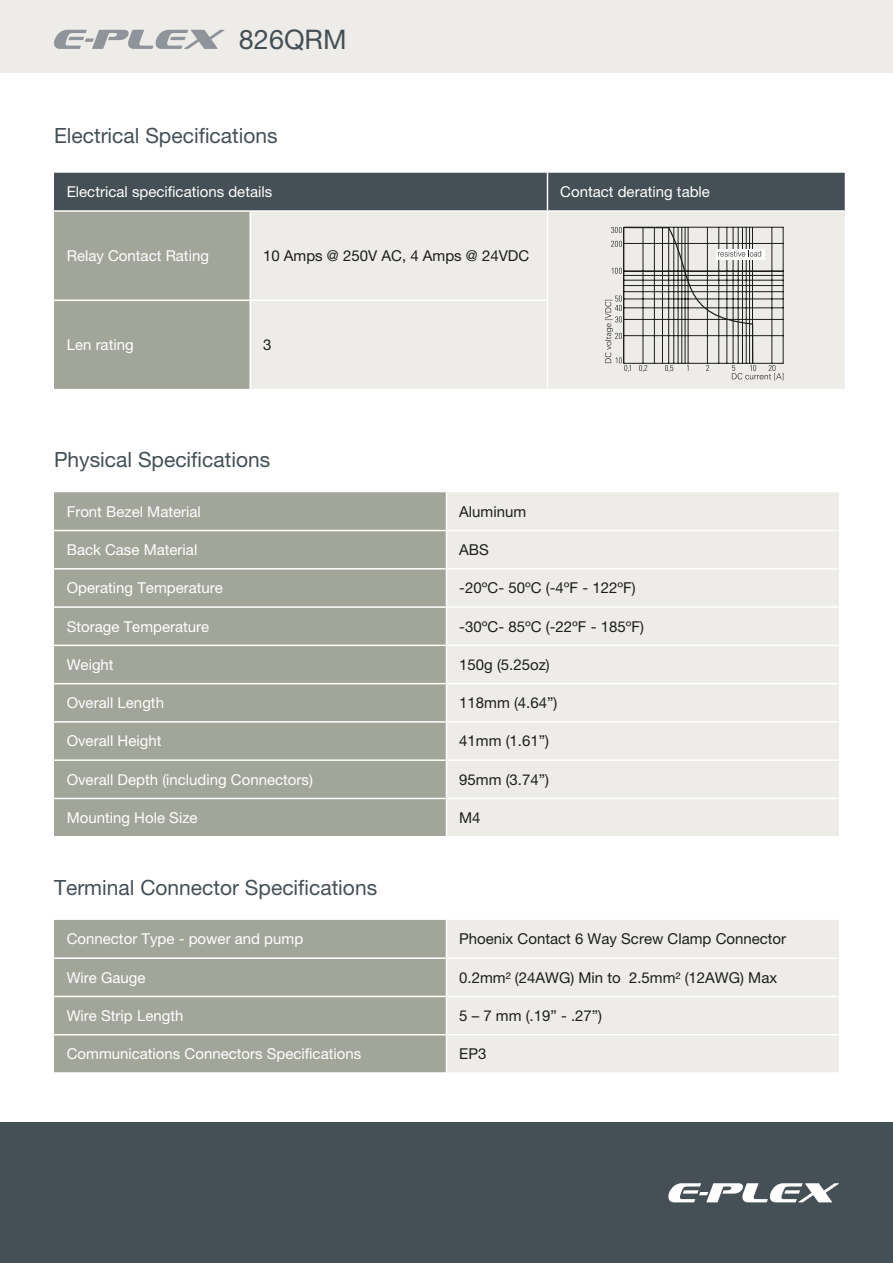
<style>
.page{position:relative;width:893px;height:1263px;background:#fff}
.page>*{position:absolute;margin:0;border:0;box-sizing:border-box;transform-origin:0 0}
.t1{font:27px "Helvetica Neue LT Pro";color:#445055}
.t2{font:21px "Helvetica Neue LT Pro";color:#445055}
.t3{font:15px "Helvetica Neue LT Pro";color:#fff}
.t4{font:15px "Helvetica Neue LT Pro";color:#1d1d1b}
</style>
<div class="page">
<div style="left:54px;top:492px;width:392px;height:344px;background:#a2a599"></div>
<div style="left:447px;top:492px;width:392px;height:344px;background:#edece8"></div>
<hr style="left:54px;top:530px;width:392px;height:1px;background:#fff">
<hr style="left:446px;top:530px;width:393px;height:1px;background:#fff">
<hr style="left:54px;top:568px;width:392px;height:2px;background:#fff">
<hr style="left:446px;top:568px;width:393px;height:2px;background:#fff">
<hr style="left:54px;top:606px;width:392px;height:2px;background:#fff">
<hr style="left:446px;top:606px;width:393px;height:2px;background:#fff">
<hr style="left:54px;top:645px;width:392px;height:1px;background:#fff">
<hr style="left:446px;top:645px;width:393px;height:1px;background:#fff">
<hr style="left:54px;top:683px;width:392px;height:1px;background:#fff">
<hr style="left:446px;top:683px;width:393px;height:1px;background:#fff">
<hr style="left:54px;top:721px;width:392px;height:2px;background:#fff">
<hr style="left:446px;top:721px;width:393px;height:2px;background:#fff">
<hr style="left:54px;top:759px;width:392px;height:2px;background:#fff">
<hr style="left:446px;top:759px;width:393px;height:2px;background:#fff">
<hr style="left:54px;top:798px;width:392px;height:1px;background:#fff">
<hr style="left:446px;top:798px;width:393px;height:1px;background:#fff">
<div style="left:54px;top:920px;width:392px;height:152px;background:#a2a599"></div>
<div style="left:447px;top:920px;width:392px;height:152px;background:#edece8"></div>
<hr style="left:54px;top:957px;width:392px;height:2px;background:#fff">
<hr style="left:446px;top:957px;width:393px;height:2px;background:#fff">
<hr style="left:54px;top:996px;width:392px;height:1px;background:#fff">
<hr style="left:446px;top:996px;width:393px;height:1px;background:#fff">
<hr style="left:54px;top:1034px;width:392px;height:1px;background:#fff">
<hr style="left:446px;top:1034px;width:393px;height:1px;background:#fff">
<svg style="left:54px;top:173px;width:791px;height:216px;background:#babcb8"></svg>
<div style="left:0;top:0;width:893px;height:72px;background:#edece8"></div>
<svg style="left:54px;top:30px;width:171px;height:19px"></svg>
<div style="left:0;top:1123px;width:893px;height:140px;background:#445055"></div>
<svg style="left:668px;top:1183px;width:171px;height:19px"></svg>
<h1 class="t1" style="left:239px;top:23px;width:109px">826QRM</h1>
<h2 class="t2" style="left:54px;top:123px;width:225px">Electrical Specifications</h2>
<p class="t3" style="left:67px;top:183px;width:207px">Electrical specifications details</p>
<p class="t3" style="left:560px;top:183px;width:151px">Contact derating table</p>
<p class="t3" style="left:67px;top:247px;width:144px">Relay Contact Rating</p>
<p class="t4" style="left:263px;top:247px;width:268px">10 Amps @ 250V AC, 4 Amps @ 24VDC</p>
<p class="t3" style="left:67px;top:336px;width:68px">Len rating</p>
<p class="t4" style="left:263px;top:336px;width:10px">3</p>
<h2 class="t2" style="left:54px;top:447px;width:218px">Physical Specifications</h2>
<p class="t3" style="left:67px;top:502px;width:136px">Front Bezel Material</p>
<p class="t4" style="left:459px;top:502px;width:68px">Aluminum</p>
<p class="t3" style="left:67px;top:541px;width:132px">Back Case Material</p>
<p class="t4" style="left:459px;top:541px;width:31px">ABS</p>
<p class="t3" style="left:67px;top:579px;width:158px">Operating Temperature</p>
<p class="t4" style="left:459px;top:579px;width:178px">-20ºC- 50ºC (-4ºF - 122ºF)</p>
<p class="t3" style="left:67px;top:617px;width:144px">Storage Temperature</p>
<p class="t4" style="left:459px;top:617px;width:186px">-30ºC- 85ºC (-22ºF - 185ºF)</p>
<p class="t3" style="left:67px;top:655px;width:48px">Weight</p>
<p class="t4" style="left:459px;top:655px;width:92px">150g (5.25oz)</p>
<p class="t3" style="left:67px;top:694px;width:99px">Overall Length</p>
<p class="t4" style="left:459px;top:694px;width:100px">118mm (4.64”)</p>
<p class="t3" style="left:67px;top:732px;width:96px">Overall Height</p>
<p class="t4" style="left:459px;top:732px;width:91px">41mm (1.61”)</p>
<p class="t3" style="left:67px;top:770px;width:248px">Overall Depth (including Connectors)</p>
<p class="t4" style="left:459px;top:770px;width:91px">95mm (3.74”)</p>
<p class="t3" style="left:67px;top:809px;width:132px">Mounting Hole Size</p>
<p class="t4" style="left:459px;top:809px;width:23px">M4</p>
<h2 class="t2" style="left:54px;top:874px;width:325px">Terminal Connector Specifications</h2>
<p class="t3" style="left:67px;top:930px;width:238px">Connector Type - power and pump</p>
<p class="t4" style="left:459px;top:930px;width:328px">Phoenix Contact 6 Way Screw Clamp Connector</p>
<p class="t3" style="left:67px;top:968px;width:80px">Wire Gauge</p>
<p class="t4" style="left:459px;top:968px;width:319px">0.2mm² (24AWG) Min to 2.5mm² (12AWG) Max</p>
<p class="t3" style="left:67px;top:1007px;width:118px">Wire Strip Length</p>
<p class="t4" style="left:459px;top:1007px;width:144px">5 – 7 mm (.19” - .27”)</p>
<p class="t3" style="left:67px;top:1045px;width:296px">Communications Connectors Specifications</p>
<p class="t4" style="left:459px;top:1045px;width:29px">EP3</p>
</div>
